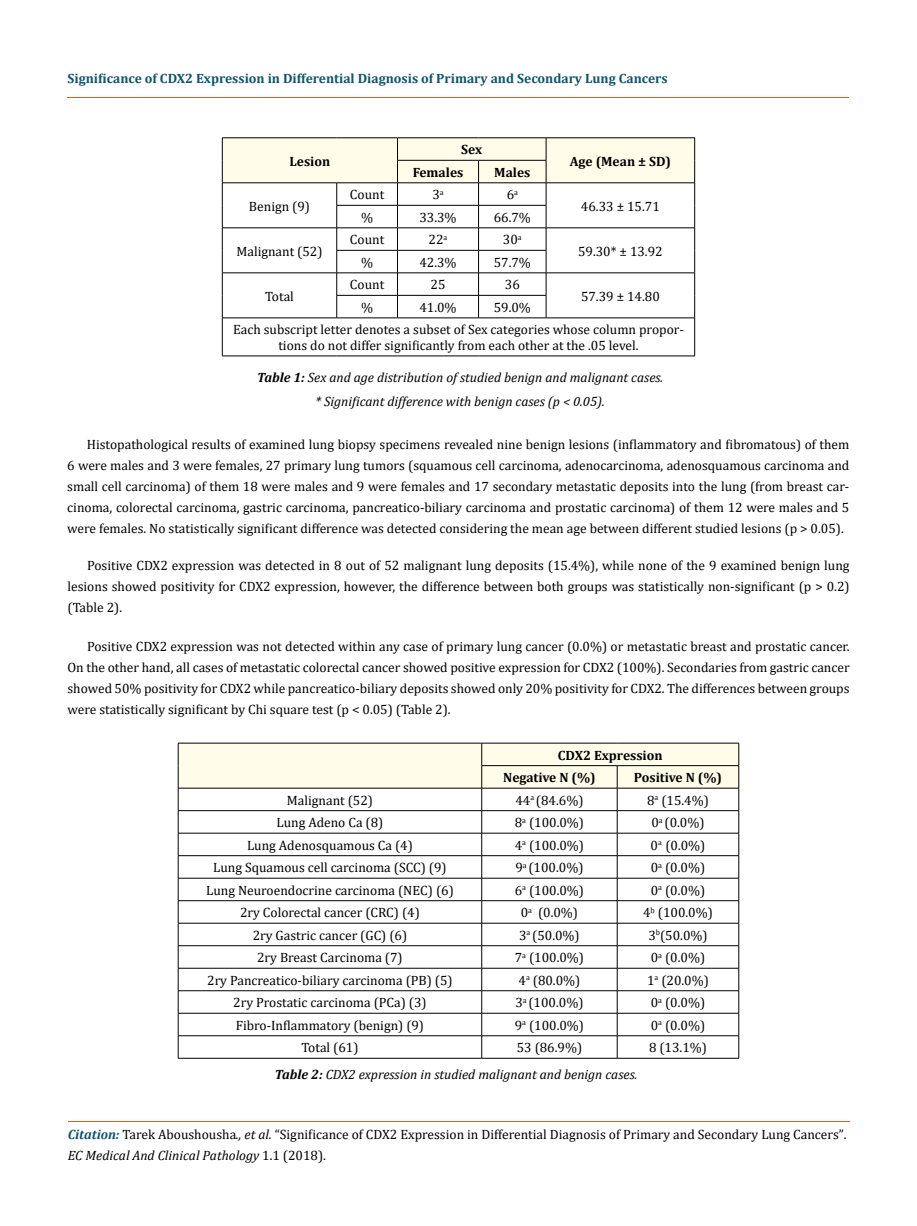
<style>
.page{position:relative;width:917px;height:1226px;background:#fff}
.page>*{position:absolute;margin:0;border:0;box-sizing:border-box;transform-origin:0 0}
.t1{font:13.5px/21px "Cambria";color:#000;text-align:justify}
.t2{font:italic 13.5px/24px "Cambria";color:#000;text-align:center}
.t3{font:700 13.5px "Cambria";color:#0e546a}
.t4{font:700 13.5px/22.5px "Cambria";color:#000}
.s1{font-weight:700}
.s2{font-weight:700;font-style:italic;color:#0e546a}
.s3{font-style:italic}
.s4{font-size:13.35px}
</style>
<div class="page">
<hr style="left:68px;top:1120px;width:781px;height:1px;background:#e05d1a">
<hr style="left:67px;top:98px;width:782px;height:1px;background:#e05d1a">
<hr style="left:222px;top:137px;width:115px;height:1px;background:#000">
<hr style="left:337px;top:137px;width:60px;height:1px;background:#000">
<hr style="left:397px;top:137px;width:81px;height:1px;background:#000">
<hr style="left:478px;top:137px;width:68px;height:1px;background:#000">
<hr style="left:546px;top:137px;width:148px;height:1px;background:#000">
<svg style="left:222px;top:138px;width:473px;height:180px"></svg>
<hr style="left:222px;top:317px;width:115px;height:1px;background:#000">
<hr style="left:222px;top:318px;width:1px;height:38px;background:#000">
<hr style="left:337px;top:317px;width:60px;height:1px;background:#000">
<hr style="left:397px;top:317px;width:81px;height:1px;background:#000">
<hr style="left:478px;top:317px;width:68px;height:1px;background:#000">
<hr style="left:546px;top:317px;width:148px;height:1px;background:#000">
<hr style="left:694px;top:318px;width:1px;height:38px;background:#000">
<hr style="left:222px;top:356px;width:115px;height:1px;background:#000">
<hr style="left:337px;top:356px;width:60px;height:1px;background:#000">
<hr style="left:397px;top:356px;width:81px;height:1px;background:#000">
<hr style="left:478px;top:356px;width:68px;height:1px;background:#000">
<hr style="left:546px;top:356px;width:148px;height:1px;background:#000">
<svg style="left:178px;top:743px;width:561px;height:315px"></svg>
<hr style="left:178px;top:1058px;width:303px;height:1px;background:#000">
<hr style="left:481px;top:1058px;width:136px;height:1px;background:#000">
<hr style="left:617px;top:1058px;width:122px;height:1px;background:#000">
<p class="t3" style="left:68px;top:68px;width:601px">Significance of CDX2 Expression in Differential Diagnosis of Primary and Secondary Lung Cancers</p>
<p class="t4" style="left:289px;top:149px;width:42px">Lesion</p>
<p class="t4" style="left:461px;top:138px;width:23px">Sex</p>
<p class="t4" style="left:412px;top:160px;width:52px">Females</p>
<p class="t4" style="left:494px;top:160px;width:38px">Males</p>
<p class="t4" style="left:569px;top:149px;width:103px">Age (Mean ± SD)</p>
<p class="t1" style="left:249px;top:195px;width:63px">Benign (9)</p>
<p class="t1" style="left:350px;top:184px;width:36px">Count</p>
<p class="t1" style="left:432px;top:184px;width:13px">3<sup>a</sup></p>
<p class="t1" style="left:506px;top:184px;width:13px">6<sup>a</sup></p>
<p class="t1" style="left:361px;top:207px;width:14px">%</p>
<p class="t1" style="left:419px;top:207px;width:39px">33.3%</p>
<p class="t1" style="left:493px;top:207px;width:39px">66.7%</p>
<p class="t1" style="left:581px;top:195px;width:80px">46.33 ± 15.71</p>
<p class="t1" style="left:236px;top:240px;width:88px">Malignant (52)</p>
<p class="t1" style="left:350px;top:229px;width:36px">Count</p>
<p class="t1" style="left:428px;top:229px;width:20px">22<sup>a</sup></p>
<p class="t1" style="left:503px;top:229px;width:20px">30<sup>a</sup></p>
<p class="t1" style="left:361px;top:252px;width:14px">%</p>
<p class="t1" style="left:419px;top:252px;width:39px">42.3%</p>
<p class="t1" style="left:493px;top:252px;width:39px">57.7%</p>
<p class="t1" style="left:578px;top:240px;width:86px">59.30* ± 13.92</p>
<p class="t1" style="left:350px;top:274px;width:36px">Count</p>
<p class="t1" style="left:430px;top:274px;width:16px">25</p>
<p class="t1" style="left:505px;top:274px;width:16px">36</p>
<p class="t1" style="left:581px;top:285px;width:80px">57.39 ± 14.80</p>
<p class="t1" style="left:265px;top:285px;width:30px">Total</p>
<p class="t1" style="left:233px;top:296px;width:452px;line-height:22.5px;text-indent:261px">59.0%<br>Each subscript letter denotes a subset of Sex categories whose column propor-</p>
<p class="t1" style="left:278px;top:335px;width:361px">tions do not differ significantly from each other at the .05 level.</p>
<p class="t2" style="left:257px;top:365px;width:407px"><span class="s1">Table 1:</span> Sex and age distribution of studied benign and malignant cases. * Significant difference with benign cases (p &lt; 0.05).</p>
<p class="t1" style="left:361px;top:297px;width:14px">%</p>
<p class="t1" style="left:419px;top:297px;width:39px">41.0%</p>
<p class="t1" style="left:67px;top:433px;width:783px;text-indent:19px">Histopathological results of examined lung biopsy specimens revealed nine benign lesions (inflammatory and fibromatous) of them 6 were males and 3 were females, 27 primary lung tumors (squamous cell carcinoma, adenocarcinoma, adenosquamous carcinoma and small cell carcinoma) of them 18 were males and 9 were females and 17 secondary metastatic deposits into the lung (from breast car&shy;cinoma, colorectal carcinoma, gastric carcinoma, pancreatico-biliary carcinoma and prostatic carcinoma) of them 12 were males and 5 were females. No statistically significant difference was detected considering the mean age between different studied lesions (p &gt; 0.05).</p>
<p class="t1" style="left:67px;top:555px;width:783px;text-indent:19px">Positive CDX2 expression was detected in 8 out of 52 malignant lung deposits (15.4%), while none of the 9 examined benign lung lesions showed positivity for CDX2 expression, however, the difference between both groups was statistically non-significant (p &gt; 0.2) (Table 2).</p>
<p class="t1" style="left:67px;top:636px;width:783px;text-indent:19px">Positive CDX2 expression was not detected within any case of primary lung cancer (0.0%) or metastatic breast and prostatic cancer.<br>On the other hand, all cases of metastatic colorectal cancer showed positive expression for CDX2 (100%). Secondaries from gastric cancer showed 50% positivity for CDX2 while pancreatico-biliary deposits showed only 20% positivity for CDX2. The differences between groups were statistically significant by Chi square test (p &lt; 0.05) (Table 2).</p>
<p class="t4" style="left:503px;top:743px;width:161px;text-indent:55px">CDX2 Expression<br>Negative N (%)</p>
<p class="t4" style="left:634px;top:766px;width:90px">Positive N (%)</p>
<p class="t1" style="left:287px;top:789px;width:88px">Malignant (52)</p>
<p class="t1" style="left:515px;top:789px;width:70px">44<sup>a</sup> (84.6%)</p>
<p class="t1" style="left:647px;top:789px;width:63px">8<sup>a</sup> (15.4%)</p>
<p class="t1" style="left:276px;top:812px;width:108px">Lung Adeno Ca (8)</p>
<p class="t1" style="left:515px;top:812px;width:71px">8<sup>a</sup> (100.0%)</p>
<p class="t1" style="left:651px;top:812px;width:55px">0<sup>a</sup> (0.0%)</p>
<p class="t1" style="left:247px;top:834px;width:167px">Lung Adenosquamous Ca (4)</p>
<p class="t1" style="left:515px;top:834px;width:71px">4<sup>a</sup> (100.0%)</p>
<p class="t1" style="left:650px;top:834px;width:56px">0<sup>a</sup> (0.0%)</p>
<p class="t1" style="left:213px;top:857px;width:235px">Lung Squamous cell carcinoma (SCC) (9)</p>
<p class="t1" style="left:515px;top:857px;width:70px">9<sup>a</sup> (100.0%)</p>
<p class="t1" style="left:650px;top:857px;width:56px">0<sup>a</sup> (0.0%)</p>
<p class="t1" style="left:206px;top:879px;width:249px">Lung Neuroendocrine carcinoma (NEC) (6)</p>
<p class="t1" style="left:515px;top:879px;width:71px">6<sup>a</sup> (100.0%)</p>
<p class="t1" style="left:650px;top:879px;width:56px">0<sup>a</sup> (0.0%)</p>
<p class="t1" style="left:240px;top:902px;width:181px">2ry Colorectal cancer (CRC) (4)</p>
<p class="t1" style="left:521px;top:902px;width:59px">0<sup>a</sup> (0.0%)</p>
<p class="t1" style="left:643px;top:902px;width:71px">4<sup>b</sup> (100.0%)</p>
<p class="t1" style="left:253px;top:924px;width:156px">2ry Gastric cancer (GC) (6)</p>
<p class="t1" style="left:519px;top:924px;width:62px">3<sup>a</sup> (50.0%)</p>
<p class="t1" style="left:648px;top:924px;width:61px">3<sup>b</sup>(50.0%)</p>
<p class="t1" style="left:257px;top:947px;width:147px">2ry Breast Carcinoma (7)</p>
<p class="t1" style="left:515px;top:947px;width:71px">7<sup>a</sup> (100.0%)</p>
<p class="t1" style="left:650px;top:947px;width:56px">0<sup>a</sup> (0.0%)</p>
<p class="t1" style="left:207px;top:969px;width:247px">2ry Pancreatico-biliary carcinoma (PB) (5)</p>
<p class="t1" style="left:518px;top:969px;width:63px">4<sup>a</sup> (80.0%)</p>
<p class="t1" style="left:647px;top:969px;width:63px">1<sup>a</sup> (20.0%)</p>
<p class="t1" style="left:233px;top:992px;width:195px">2ry Prostatic carcinoma (PCa) (3)</p>
<p class="t1" style="left:515px;top:992px;width:70px">3<sup>a</sup> (100.0%)</p>
<p class="t1" style="left:650px;top:992px;width:56px">0<sup>a</sup> (0.0%)</p>
<p class="t1" style="left:236px;top:1014px;width:190px">Fibro-Inflammatory (benign) (9)</p>
<p class="t1" style="left:515px;top:1014px;width:71px">9<sup>a</sup> (100.0%)</p>
<p class="t1" style="left:650px;top:1014px;width:56px">0<sup>a</sup> (0.0%)</p>
<p class="t1" style="left:301px;top:1037px;width:59px">Total (61)</p>
<p class="t1" style="left:516px;top:1037px;width:67px">53 (86.9%)</p>
<p class="t1" style="left:649px;top:1037px;width:59px">8 (13.1%)</p>
<p class="t2" style="left:275px;top:1061px;width:364px"><span class="s1">Table 2:</span> CDX2 expression in studied malignant and benign cases.</p>
<p class="t1" style="left:68px;top:1123px;width:780px"><span class="s2">Citation:</span> Tarek Aboushousha<span class="s3">., et al.</span> “Significance of CDX2 Expression in Differential Diagnosis of Primary and Secondary Lung Cancers”<span class="s4">.<br></span><span class="s3">EC Medical And Clinical Pathology</span> 1.1 (2018).</p>
</div>
